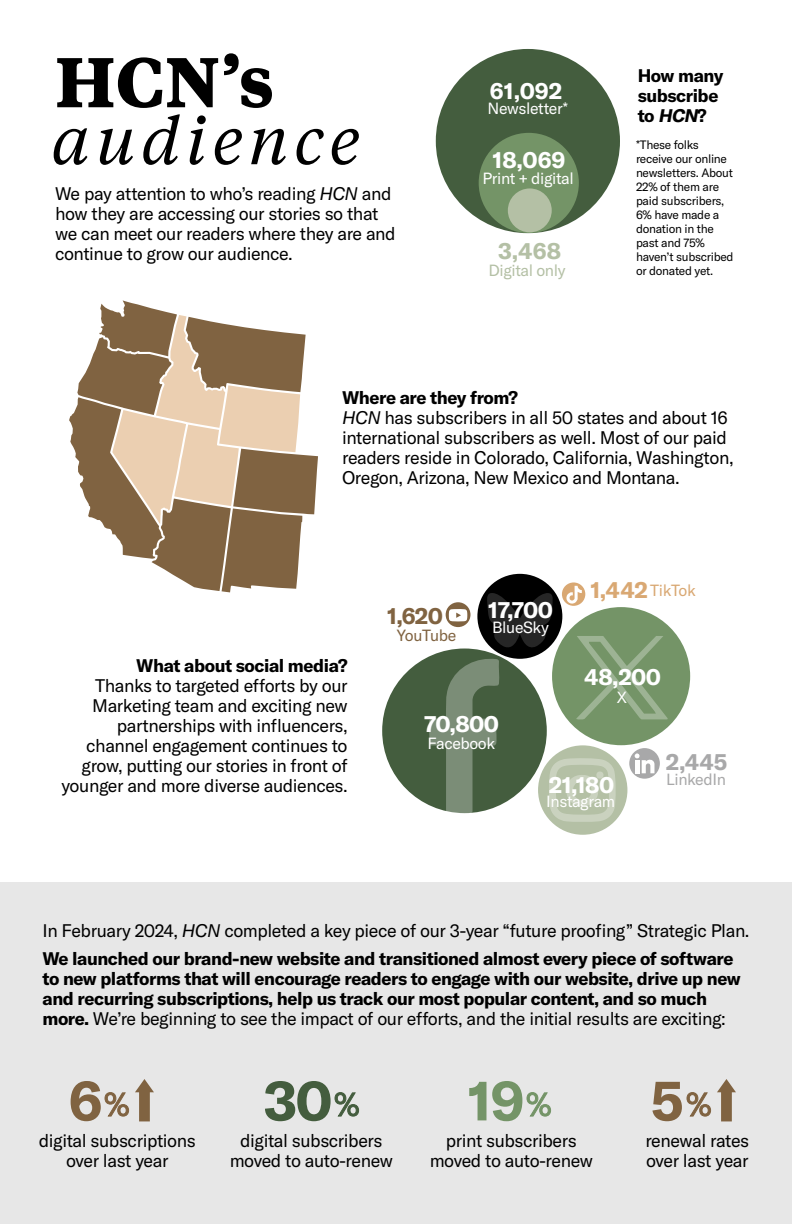
<style>
.page{position:relative;width:792px;height:1224px;background:#fff}
.page>*{position:absolute;margin:0;border:0;box-sizing:border-box;transform-origin:0 0}
.t1{font:700 70px "Tiempos Text";color:#000}
.t2{font:italic 65.4px "Tiempos Text";letter-spacing:.075em;color:#000}
.t3{font:700 55.6px "GT America";color:#806341}
.t4{font:700 55.6px "GT America";color:#445d3e}
.t5{font:700 55.6px "GT America";color:#749467}
.t6{font:700 22.8px "GT America";letter-spacing:-.02em;color:#fff}
.t7{font:700 22.8px "GT America";color:#b4c0a5}
.t8{font:700 22.8px "GT America";color:#d9a873}
.t9{font:700 22.8px "GT America";color:#a8a8a9}
.t10{font:700 22.8px "GT America";color:#806341}
.t11{font:18px/20px "GT America";letter-spacing:-.025em;color:#000}
.t12{font:700 18px/20px "GT America";letter-spacing:-.025em;color:#000}
.t13{font:16px "GT America";letter-spacing:-.025em;color:#fff}
.t14{font:16px "GT America";letter-spacing:-.025em;color:#b4c0a5}
.t15{font:16px "GT America";letter-spacing:-.025em;color:#a8a8a9}
.t16{font:16px "GT America";letter-spacing:-.025em;color:#806341}
.t17{font:16px "GT America";letter-spacing:-.025em;color:#d9a873}
.t18{font:12px/14px "GT America";letter-spacing:-.025em;color:#000}
.s1{font-style:italic}
.s2{font-weight:700}
.s3{font-weight:400}
.s4{font-weight:400;font-size:32px}
</style>
<div class="page">
<div style="left:0;top:883px;width:792px;height:341px;background:#e7e7e7"></div>
<div style="left:436px;top:49px;width:184px;height:184px;background:#445d3e;border-radius:92px"></div>
<div style="left:479px;top:133px;width:100px;height:100px;background:#749467;border-radius:50px"></div>
<div style="left:508px;top:188px;width:44px;height:44px;background:#b4c0a5;border-radius:22px"></div>
<svg style="left:69px;top:300px;width:249px;height:292px"></svg>
<svg style="left:135px;top:1079px;width:19px;height:42px"></svg>
<svg style="left:717px;top:1079px;width:19px;height:42px"></svg>
<div style="left:382px;top:649px;width:165px;height:164px;background:#445d3e;border-radius:82px"></div>
<svg style="left:428px;top:659px;width:72px;height:154px"></svg>
<div style="left:552px;top:607px;width:138px;height:138px;background:#749467;border-radius:69px"></div>
<svg style="left:576px;top:636px;width:92px;height:84px"></svg>
<div style="left:538px;top:745px;width:89px;height:90px;background:#b4c0a5;border-radius:45px"></div>
<svg style="left:549px;top:758px;width:67px;height:64px"></svg>
<div style="left:477px;top:574px;width:85px;height:85px;background:#000;border-radius:42px"></div>
<svg style="left:487px;top:593px;width:66px;height:56px"></svg>
<svg style="left:629px;top:748px;width:31px;height:31px"></svg>
<svg style="left:634px;top:753px;width:20px;height:20px"></svg>
<svg style="left:446px;top:602px;width:24px;height:25px"></svg>
<svg style="left:449px;top:609px;width:18px;height:12px"></svg>
<svg style="left:562px;top:582px;width:23px;height:24px"></svg>
<svg style="left:564px;top:586px;width:18px;height:20px"></svg>
<h1 class="t1" style="left:55px;top:33px;width:221px">HCN’s</h1>
<h2 class="t2" style="left:51px;top:97px;width:310px">audience</h2>
<p class="t11" style="left:55px;top:184px;width:342px">We pay attention to who’s reading <span class="s1">HCN</span> and how they are accessing our stories so that we can meet our readers where they are and continue to grow our audience.</p>
<p class="t6" style="left:490px;top:77px;width:74px">61,092</p>
<p class="t13" style="left:488px;top:99px;width:82px">Newsletter*</p>
<p class="t6" style="left:492px;top:146px;width:75px">18,069</p>
<p class="t13" style="left:482px;top:169px;width:93px">Print + digital</p>
<p class="t7" style="left:498px;top:237px;width:64px">3,468</p>
<p class="t14" style="left:488px;top:261px;width:79px">Digital only</p>
<p class="t12" style="left:638px;top:65px;width:87px">How many subscribe t o <span class="s1">HCN</span>?</p>
<p class="t18" style="left:636px;top:138px;width:99px">*These folks receive our online newsletters. About<br>22% of them are paid subscribers,<br>6% have made a donation in the past and 75% haven’t subscribed or donated yet.</p>
<p class="t11" style="left:342px;top:387px;width:393px"><span class="s2">Where are they from?<br></span><span class="s1">HCN</span> has subscribers in all 50 states and about 16 international subscribers as well. Most of our paid readers reside in Colorado, California, Washington, Oregon, Arizona, New Mexico and Montana.</p>
<p class="t12" style="left:136px;top:656px;width:213px">What about social media?</p>
<p class="t11" style="left:61px;top:676px;width:288px;text-align:right">Thanks to targeted efforts by our Marketing team and exciting new partnerships with influencers, channel engagement continues to grow, putting our stories in front of younger and more diverse audiences.</p>
<p class="t10" style="left:387px;top:601px;width:57px">1,620</p>
<p class="t16" style="left:397px;top:626px;width:61px">YouTube</p>
<p class="t6" style="left:488px;top:595px;width:66px">17,700</p>
<p class="t13" style="left:492px;top:618px;width:58px">BlueSky</p>
<p class="t6" style="left:424px;top:710px;width:76px">70,800</p>
<p class="t13" style="left:428px;top:734px;width:69px">Facebook</p>
<p class="t8" style="left:590px;top:576px;width:59px">1,442</p>
<p class="t17" style="left:650px;top:581px;width:47px">TikTok</p>
<p class="t6" style="left:584px;top:663px;width:78px">48,200</p>
<p class="t13" style="left:617px;top:688px;width:12px">X</p>
<p class="t6" style="left:549px;top:771px;width:67px">21,180</p>
<p class="t13" style="left:546px;top:792px;width:71px">Instagram</p>
<p class="t9" style="left:666px;top:747px;width:63px">2,445</p>
<p class="t15" style="left:666px;top:770px;width:61px">LinkedIn</p>
<p class="t11" style="left:42px;top:916px;width:709px;line-height:28px">In February 2024, <span class="s1">HCN</span> completed a key piece of our 3-year “future proofing” Strategic Plan.<br><span class="s2">We launched our brand-new website and transitioned almost every piece of software</span></p>
<p class="t12" style="left:42px;top:968px;width:700px">to new platforms that will encourage readers to engage with our website, drive up new and recurring subscriptions, help us track our most popular content, and so much more. <span class="s3">We’re beginning to see the impact of our efforts, and the initial results are exciting:</span></p>
<h3 class="t3" style="left:69px;top:1066px;width:62px">6<span class="s4">%</span></h3>
<p class="t11" style="left:39px;top:1131px;width:158px;text-align:center">digital subscriptions over last year</p>
<h3 class="t4" style="left:264px;top:1066px;width:97px">30<span class="s4">%</span></h3>
<p class="t11" style="left:230px;top:1131px;width:165px;text-align:center">digital subscribers moved to auto-renew</p>
<h3 class="t5" style="left:468px;top:1066px;width:85px">19<span class="s4">%</span></h3>
<p class="t11" style="left:430px;top:1131px;width:165px;text-align:center">print subscribers moved to auto-renew</p>
<h3 class="t3" style="left:651px;top:1066px;width:62px">5<span class="s4">%</span></h3>
<p class="t11" style="left:645px;top:1131px;width:105px">renewal rates over last year</p>
</div>
